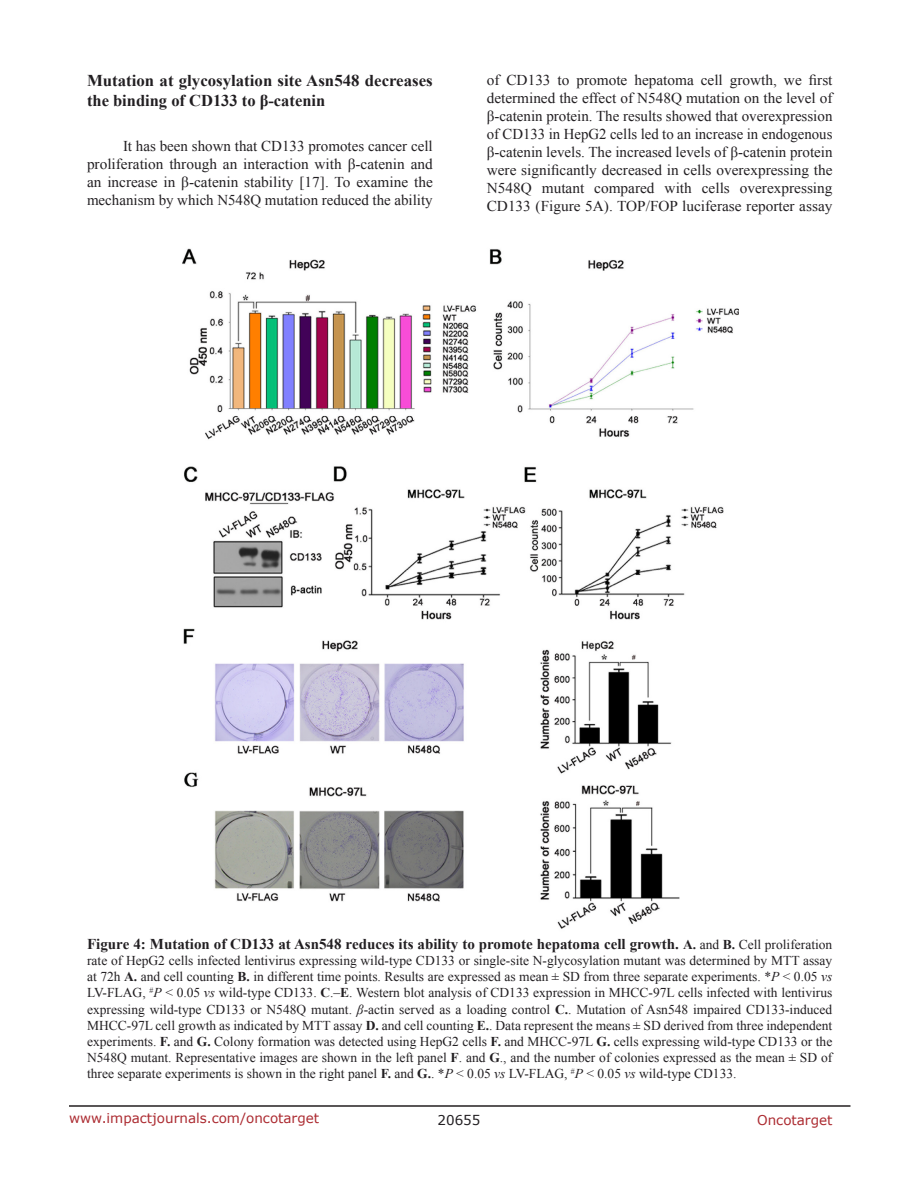
<style>
.page{position:relative;width:918px;height:1188px;background:#fff}
.page>*{position:absolute;margin:0;border:0;box-sizing:border-box;transform-origin:0 0}
.SubHeading{font:700 16.5px/19.8px "Times New Roman";color:#221f22}
.BodyText{font:15px/18px "Times New Roman";color:#221f22;text-align:justify}
.FigureText{font:700 15px "Times New Roman";color:#221f22}
.FigureText-2{font:13.5px/16.2px "Times New Roman";color:#221f22;text-align:justify}
.t1{font:13.5px "Verdana";color:#ac2b31}
.t2{font:13.5px "Verdana";color:#221f22}
.s1{font-size:13.5px}
.s2{font-weight:400;font-size:13.5px}
.s3{font-weight:700}
.s4{font-style:italic}
</style>
<div class="page">
<hr style="left:69px;top:1105px;width:781px;height:2px;background:#231f20">
<img style="left:182px;top:248px;width:557px;height:681px">
<p class="SubHeading" style="left:87px;top:70px;width:347px">Mutation at glycosylation site Asn548 decreases the binding of CD133 to β-catenin</p>
<p class="BodyText" style="left:87px;top:137px;width:347px;text-indent:36px">It has been shown that CD133 promotes cancer cell proliferation through an interaction with β-catenin and an increase in β-catenin stability [17]. To examine the mechanism by which N548Q mutation reduced the ability</p>
<p class="BodyText" style="left:487px;top:71px;width:347px">of CD133 to promote hepatoma cell growth, we first determined the effect of N548Q mutation on the level of β-catenin protein. The results showed that overexpression of CD133 in HepG2 cells led to an increase in endogenous β-catenin levels. The increased levels of β-catenin protein were significantly decreased in cells overexpressing the N548Q mutant compared with cells overexpressing CD133 (Figure 5A). TOP/FOP luciferase reporter assay</p>
<p class="FigureText" style="left:87px;top:933px;width:747px">Figure 4: Mutation of CD133 at Asn548 reduces its ability to promote hepatoma cell growth. <span class="s1">A.</span> <span class="s2">and</span> <span class="s1">B.</span> <span class="s2">Cell proliferation</span></p>
<p class="FigureText-2" style="left:87px;top:952px;width:747px">rate of HepG2 cells infected lentivirus expressing wild-type CD133 or single-site N-glycosylation mutant was determined by MTT assay at 72h <span class="s3">A.</span> and cell counting <span class="s3">B.</span> in different time points. Results are expressed as mean ± SD from three separate experiments. *<span class="s4">P</span> &lt; 0.05 <span class="s4">vs </span>LV-FLAG, <sup>#</sup><span class="s4">P</span> &lt; 0.05 <span class="s4">vs</span> wild-type CD133. <span class="s3">C</span>.–<span class="s3">E</span>. Western blot analysis of CD133 expression in MHCC-97L cells infected with lentivirus expressing wild-type CD133 or N548Q mutant. <span class="s4">β</span>-actin served as a loading control <span class="s3">C.</span>. Mutation of Asn548 impaired CD133-induced MHCC-97L cell growth as indicated by MTT assay <span class="s3">D.</span> and cell counting <span class="s3">E.</span>. Data represent the means ± SD derived from three independent experiments. <span class="s3">F.</span> and <span class="s3">G.</span> Colony formation was detected using HepG2 cells <span class="s3">F.</span> and MHCC-97L <span class="s3">G.</span> cells expressing wild-type CD133 or the N548Q mutant. Representative images are shown in the left panel <span class="s3">F</span>. and <span class="s3">G</span>., and the number of colonies expressed as the mean ± SD of three separate experiments is shown in the right panel <span class="s3">F.</span> and <span class="s3">G.</span>. *<span class="s4">P</span> &lt; 0.05 <span class="s4">vs</span> LV-FLAG, <sup>#</sup><span class="s4">P</span> &lt; 0.05 <span class="s4">vs</span> wild-type CD133.</p>
<p class="t1" style="left:69px;top:1109px;width:252px">www.impactjournals.com/oncotarget</p>
<p class="t2" style="left:438px;top:1111px;width:44px">20655</p>
<p class="t1" style="left:757px;top:1111px;width:77px">Oncotarget</p>
</div>
